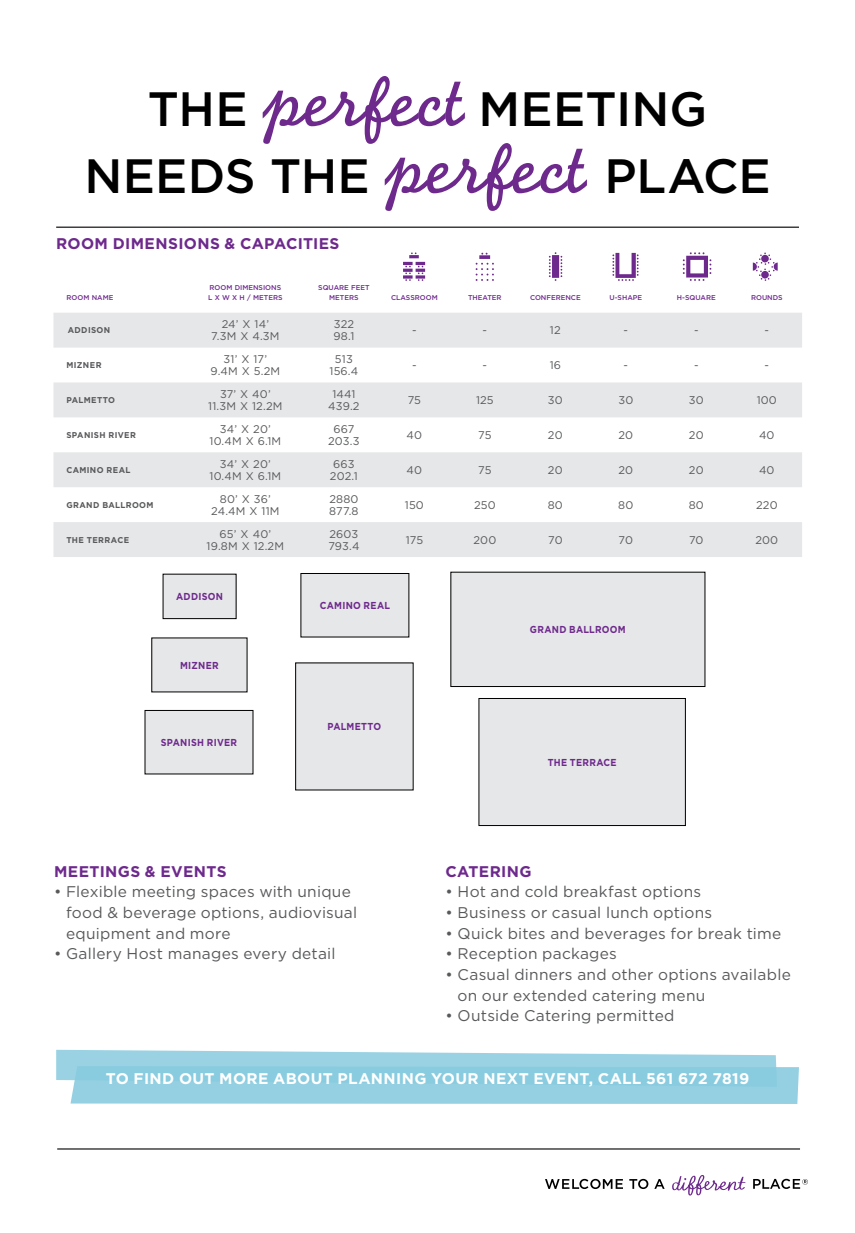
<style>
.page{position:relative;width:855px;height:1233px;background:#fff}
.page>*{position:absolute;margin:0;border:0;box-sizing:border-box;transform-origin:0 0}
.t1{font:500 48.2px/67px "Gotham";letter-spacing:.005em;color:#000;text-align:center}
.t2{font:15.4px/20.6px "Gotham";letter-spacing:.015em;color:#58595b}
.Event_Phone{font:700 15.4px "Gotham";letter-spacing:.025em;color:#fff}
.Subhead_1{font:700 15.4px "Gotham";letter-spacing:.025em;color:#6e298d}
.t3{font:11.2px/12.2px "Gotham";letter-spacing:.015em;color:#58595b;text-align:center}
.t4{font:700 10.2px "Gotham";letter-spacing:.03em;color:#6e298d;scale:.9 1}
.t5{font:700 8.4px "Gotham";letter-spacing:.045em;color:#58595b;scale:.96 1}
.t6{font:500 7px/9.8px "Gotham";color:#6e298d}
.s1{font-family:"Monoline Script Hyatt Place";font-weight:400;font-style:italic;font-size:74px;color:#6e298d}
</style>
<div class="page">
<hr style="left:57px;top:1148px;width:743px;height:2px;background:#000">
<svg style="left:672px;top:1175px;width:74px;height:21px"></svg>
<svg style="left:753px;top:1179px;width:55px;height:10px"></svg>
<svg style="left:545px;top:1179px;width:78px;height:10px"></svg>
<svg style="left:629px;top:1179px;width:19px;height:10px"></svg>
<svg style="left:654px;top:1179px;width:11px;height:10px"></svg>
<svg style="left:56px;top:1050px;width:743px;height:54px;background:#99d2e3"></svg>
<svg style="left:53px;top:313px;width:749px;height:244px;fill:#e6e7e8"></svg>
<svg style="left:403px;top:252px;width:22px;height:29px"></svg>
<svg style="left:479px;top:255px;width:11px;height:4px"></svg>
<svg style="left:476px;top:263px;width:18px;height:18px"></svg>
<svg style="left:549px;top:252px;width:13px;height:29px"></svg>
<svg style="left:612px;top:253px;width:27px;height:28px"></svg>
<svg style="left:753px;top:253px;width:25px;height:28px"></svg>
<svg style="left:683px;top:252px;width:28px;height:29px"></svg>
<div style="left:163px;top:574px;width:73px;height:45px;background:#e6e7e8"></div>
<div style="left:152px;top:638px;width:95px;height:54px;background:#e6e7e8"></div>
<div style="left:296px;top:663px;width:117px;height:127px;background:#e6e7e8"></div>
<div style="left:145px;top:710px;width:108px;height:64px;background:#e6e7e8"></div>
<div style="left:301px;top:573px;width:108px;height:64px;background:#e6e7e8"></div>
<div style="left:451px;top:572px;width:254px;height:115px;background:#e6e7e8"></div>
<div style="left:479px;top:698px;width:206px;height:128px;background:#e6e7e8"></div>
<div style="left:163px;top:574px;width:73px;height:45px;border:1px solid #000"></div>
<div style="left:145px;top:710px;width:108px;height:64px;border:1px solid #000"></div>
<div style="left:301px;top:573px;width:108px;height:64px;border:1px solid #000"></div>
<div style="left:451px;top:572px;width:254px;height:115px;border:1px solid #000"></div>
<div style="left:479px;top:698px;width:207px;height:128px;border:1px solid #000"></div>
<hr style="left:56px;top:227px;width:743px;height:1px;background:#000">
<h1 class="t1" style="left:84px;top:74px;width:688px">THE <span class="s1">perfect</span> MEETING<br>NEEDS THE <span class="s1">perfect</span> PLACE</h1>
<p class="Subhead_1" style="left:56px;top:234px;width:285px">ROOM DIMENSIONS &amp; CAPACITIES</p>
<p class="t6" style="left:67px;top:292px;width:48px">ROOM NAME</p>
<p class="t6" style="left:208px;top:282px;width:76px">ROOM DIMENSIONS<br>L X W X H / METERS</p>
<p class="t6" style="left:318px;top:282px;width:53px;text-align:center">SQUARE FEET<br>METERS</p>
<p class="t6" style="left:391px;top:292px;width:48px">CLASSROOM</p>
<p class="t6" style="left:468px;top:292px;width:35px">THEATER</p>
<p class="t6" style="left:530px;top:292px;width:52px">CONFERENCE</p>
<p class="t6" style="left:610px;top:292px;width:34px">U-SHAPE</p>
<p class="t6" style="left:677px;top:292px;width:40px">H-SQUARE</p>
<p class="t6" style="left:751px;top:292px;width:33px">ROUNDS</p>
<p class="t5" style="left:68px;top:325px;width:46px">ADDISON</p>
<p class="t3" style="left:211px;top:318px;width:70px">24’ X 14’<br>7.3M X 4.3M</p>
<p class="t3" style="left:334px;top:318px;width:22px;text-align:left">322<br>98.1</p>
<p class="t3" style="left:412px;top:324px;width:6px">-</p>
<p class="t3" style="left:483px;top:324px;width:6px">-</p>
<p class="t3" style="left:550px;top:324px;width:12px">12</p>
<p class="t3" style="left:624px;top:324px;width:6px">-</p>
<p class="t3" style="left:694px;top:324px;width:6px">-</p>
<p class="t3" style="left:765px;top:324px;width:6px">-</p>
<p class="t5" style="left:66px;top:360px;width:38px">MIZNER</p>
<p class="t3" style="left:211px;top:353px;width:71px">31’ X 17’<br>9.4M X 5.2M</p>
<p class="t3" style="left:330px;top:353px;width:30px">513<br>156.4</p>
<p class="t3" style="left:412px;top:359px;width:6px">-</p>
<p class="t3" style="left:483px;top:359px;width:6px">-</p>
<p class="t3" style="left:550px;top:359px;width:13px">16</p>
<p class="t3" style="left:624px;top:359px;width:6px">-</p>
<p class="t3" style="left:694px;top:359px;width:6px">-</p>
<p class="t3" style="left:765px;top:359px;width:6px">-</p>
<p class="t5" style="left:66px;top:395px;width:52px">PALMETTO</p>
<p class="t3" style="left:208px;top:388px;width:76px">37’ X 40’<br>11.3M X 12.2M</p>
<p class="t3" style="left:328px;top:388px;width:33px">1441<br>439.2</p>
<p class="t3" style="left:408px;top:394px;width:15px">75</p>
<p class="t3" style="left:476px;top:394px;width:19px">125</p>
<p class="t3" style="left:548px;top:394px;width:16px">30</p>
<p class="t3" style="left:618px;top:394px;width:16px">30</p>
<p class="t3" style="left:689px;top:394px;width:16px">30</p>
<p class="t3" style="left:757px;top:394px;width:22px">100</p>
<p class="t5" style="left:66px;top:430px;width:74px">SPANISH RIVER</p>
<p class="t3" style="left:210px;top:423px;width:73px">34’ X 20’<br>10.4M X 6.1M</p>
<p class="t3" style="left:328px;top:423px;width:33px">667<br>203.3</p>
<p class="t3" style="left:407px;top:429px;width:17px">40</p>
<p class="t3" style="left:478px;top:429px;width:15px">75</p>
<p class="t3" style="left:548px;top:429px;width:16px">20</p>
<p class="t3" style="left:618px;top:429px;width:16px">20</p>
<p class="t3" style="left:689px;top:429px;width:16px">20</p>
<p class="t3" style="left:759px;top:429px;width:17px">40</p>
<p class="t5" style="left:66px;top:465px;width:68px">CAMINO REAL</p>
<p class="t3" style="left:210px;top:457px;width:73px">34’ X 20’<br>10.4M X 6.1M</p>
<p class="t3" style="left:330px;top:457px;width:29px;text-align:left">663<br>202.1</p>
<p class="t3" style="left:407px;top:464px;width:17px">40</p>
<p class="t3" style="left:478px;top:464px;width:15px">75</p>
<p class="t3" style="left:548px;top:464px;width:16px">20</p>
<p class="t3" style="left:618px;top:464px;width:16px">20</p>
<p class="t3" style="left:689px;top:464px;width:16px">20</p>
<p class="t3" style="left:759px;top:464px;width:17px">40</p>
<p class="t5" style="left:66px;top:500px;width:92px">GRAND BALLROOM</p>
<p class="t3" style="left:211px;top:492px;width:70px">80’ X 36’<br>24.4M X 11M</p>
<p class="t3" style="left:329px;top:492px;width:31px;text-align:left">2880<br>877.8</p>
<p class="t3" style="left:405px;top:498px;width:21px">150</p>
<p class="t3" style="left:474px;top:498px;width:23px">250</p>
<p class="t3" style="left:548px;top:498px;width:17px">80</p>
<p class="t3" style="left:618px;top:498px;width:17px">80</p>
<p class="t3" style="left:689px;top:498px;width:17px">80</p>
<p class="t3" style="left:756px;top:498px;width:23px">220</p>
<p class="t5" style="left:66px;top:535px;width:67px">THE TERRACE</p>
<p class="t3" style="left:207px;top:527px;width:79px">65’ X 40’<br>19.8M X 12.2M</p>
<p class="t3" style="left:328px;top:527px;width:33px;text-align:left">2603<br>793.4</p>
<p class="t3" style="left:406px;top:533px;width:19px">175</p>
<p class="t3" style="left:473px;top:533px;width:24px">200</p>
<p class="t3" style="left:548px;top:533px;width:16px">70</p>
<p class="t3" style="left:619px;top:533px;width:16px">70</p>
<p class="t3" style="left:689px;top:533px;width:16px">70</p>
<p class="t3" style="left:755px;top:533px;width:24px">200</p>
<p class="t4" style="left:176px;top:591px;width:53px">ADDISON</p>
<p class="t4" style="left:180px;top:659px;width:45px">MIZNER</p>
<p class="t4" style="left:161px;top:736px;width:86px">SPANISH RIVER</p>
<p class="t4" style="left:320px;top:599px;width:80px">CAMINO REAL</p>
<p class="t4" style="left:327px;top:721px;width:61px">PALMETTO</p>
<p class="Subhead_1" style="left:54px;top:862px;width:174px">MEETINGS &amp; EVENTS</p>
<p class="t2" style="left:66px;top:881px;width:293px;text-indent:-12px">• Flexible meeting spaces with unique food &amp; beverage options, audiovisual equipment and more</p>
<p class="t2" style="left:54px;top:943px;width:283px">• Gallery Host manages every detail</p>
<p class="t4" style="left:530px;top:624px;width:108px">GRAND BALLROOM</p>
<p class="t4" style="left:548px;top:756px;width:78px">THE TERRACE</p>
<p class="Subhead_1" style="left:446px;top:862px;width:88px">CATERING</p>
<p class="t2" style="left:446px;top:881px;width:257px">• Hot and cold breakfast options</p>
<p class="t2" style="left:446px;top:902px;width:268px">• Business or casual lunch options</p>
<p class="t2" style="left:446px;top:923px;width:337px">• Quick bites and beverages for break time</p>
<p class="t2" style="left:446px;top:943px;width:173px">• Reception packages</p>
<p class="t2" style="left:458px;top:964px;width:335px;text-indent:-12px">• Casual dinners and other options available on our extended catering menu</p>
<p class="t2" style="left:446px;top:1005px;width:231px">• Outside Catering permitted</p>
<p class="Event_Phone" style="left:106px;top:1070px;width:645px">TO FIND OUT MORE ABOUT PLANNING YOUR NEXT EVENT, CALL 561 672 7819</p>
</div>
